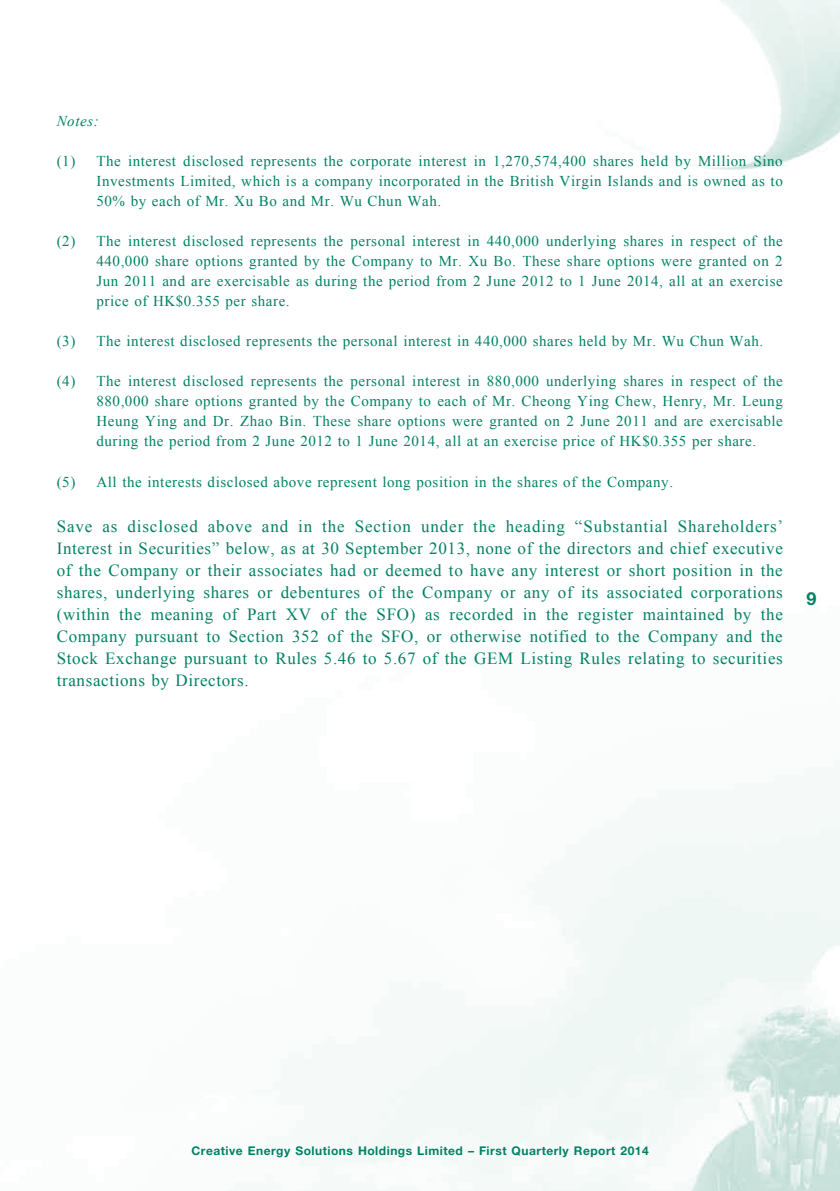
<style>
.page{position:relative;width:840px;height:1191px;background:#fff}
.page>*{position:absolute;margin:0;border:0;box-sizing:border-box;transform-origin:0 0}
.t1{font:700 18px "Helvetica Neue";color:#008164}
.t2{font:17px/22px "Times New Roman";letter-spacing:.035em;color:#008164;text-align:justify}
.t3{font:15px/20px "Times New Roman";letter-spacing:.035em;color:#008164;text-align:justify}
.t4{font:italic 15px "Times New Roman";letter-spacing:.035em;color:#008164}
.t5{font:700 12px "Helvetica Neue";letter-spacing:.04em;color:#008164}
</style>
<div class="page">
<img style="left:301px;top:0;width:538px;height:1191px">
<p class="t4" style="left:57px;top:111px;width:43px">Notes:</p>
<p class="t3" style="left:96px;top:151px;width:687px;text-indent:-40px">(1) The interest disclosed represents the corporate interest in 1,270,574,400 shares held by Million Sino Investments Limited, which is a company incorporated in the British Virgin Islands and is owned as to 50% by each of Mr. Xu Bo and Mr. Wu Chun Wah.</p>
<p class="t3" style="left:96px;top:231px;width:687px;text-indent:-40px">(2) The interest disclosed represents the personal interest in 440,000 underlying shares in respect of the 440,000 share options granted by the Company to Mr. Xu Bo. These share options were granted on 2<br>Jun 2011 and are exercisable as during the period from 2 June 2012 to 1 June 2014, all at an exercise price of HK$0.355 per share.</p>
<p class="t3" style="left:57px;top:331px;width:707px">(3) The interest disclosed represents the personal interest in 440,000 shares held by Mr. Wu Chun Wah.</p>
<p class="t3" style="left:96px;top:371px;width:687px;text-indent:-40px">(4) The interest disclosed represents the personal interest in 880,000 underlying shares in respect of the 880,000 share options granted by the Company to each of Mr. Cheong Ying Chew, Henry, Mr. Leung Heung Ying and Dr. Zhao Bin. These share options were granted on 2 June 2011 and are exercisable during the period from 2 June 2012 to 1 June 2014, all at an exercise price of HK$0.355 per share.</p>
<p class="t3" style="left:57px;top:472px;width:617px">(5) All the interests disclosed above represent long position in the shares of the Company.</p>
<p class="t2" style="left:57px;top:515px;width:727px">Save as disclosed above and in the Section under the heading “Substantial Shareholders’ Interest in Securities” below, as at 30 September 2013, none of the directors and chief executive of the Company or their associates had or deemed to have any interest or short position in the shares, underlying shares or debentures of the Company or any of its associated corporations (within the meaning of Part XV of the SFO) as recorded in the register maintained by the Company pursuant to Section 352 of the SFO, or otherwise notified to the Company and the Stock Exchange pursuant to Rules 5.46 to 5.67 of the GEM Listing Rules relating to securities transactions by Directors.</p>
<p class="t1" style="left:806px;top:587px;width:12px">9</p>
<p class="t5" style="left:191px;top:1143px;width:458px">Creative Energy Solutions Holdings Limited – First Quarterly Report 2014</p>
</div>
